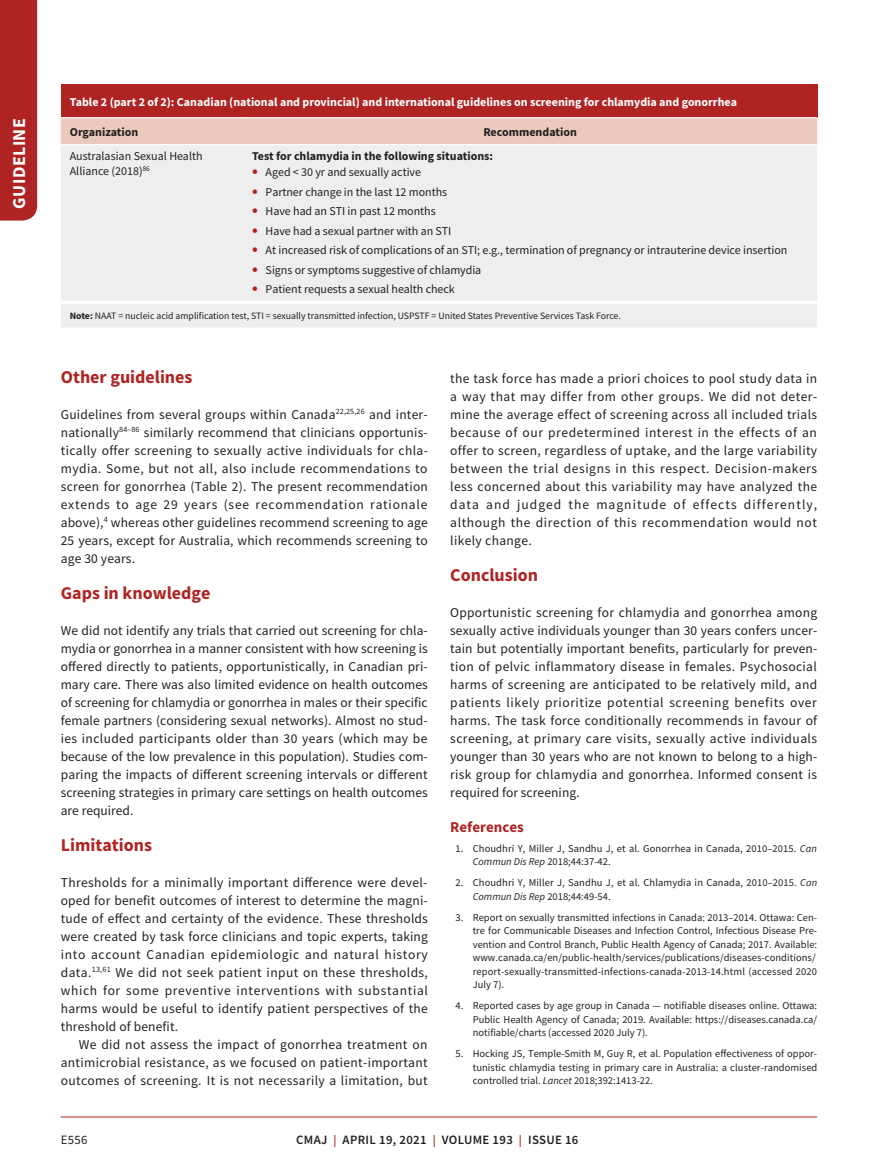
<style>
.page{position:relative;width:878px;height:1175px;background:#fff}
.page>*{position:absolute;margin:0;border:0;box-sizing:border-box;transform-origin:0 0}
.t1{font:700 18px "Source Sans Pro";color:#af2423}
.t2{font:700 18px "Source Sans Pro";letter-spacing:.025em;color:#fff}
.t3{font:700 15px "Source Sans Pro";color:#af2423}
.t4{font:13.5px/18px "Source Sans Pro";letter-spacing:.015em;color:#231f20;text-align:justify}
.t5{font:600 12.75px "Source Sans Pro";letter-spacing:.025em;color:#231f20}
.t6{font:12.75px "Source Sans Pro";color:#231f20}
.t7{font:12px/15px "Source Sans Pro";letter-spacing:-.005em;color:#231f20}
.t8{font:700 12px "Source Sans Pro";color:#fff}
.t9{font:700 12px "Source Sans Pro";color:#231f20}
.t10{font:10.5px/13.5px "Source Sans Pro";color:#231f20}
.t11{font:9.75px "Source Sans Pro";color:#231f20}
.s1{font-weight:700;font-size:16.5px;color:#af2423}
.s2{font-weight:700}
.s3{font-style:italic}
.s4{font-size:12px;color:#af2423}
</style>
<div class="page">
<div style="left:0;top:0;width:37px;height:220px;background:#af2423"></div>
<hr style="left:61px;top:1116px;width:756px;height:1px;background:#af2423">
<div style="left:61px;top:85px;width:756px;height:33px;background:#af2423"></div>
<div style="left:61px;top:118px;width:756px;height:26px;background:#ebcabd"></div>
<div style="left:61px;top:145px;width:756px;height:182px;background:#eeeeef"></div>
<hr style="left:61px;top:117px;width:182px;height:1px;background:#fff">
<hr style="left:243px;top:117px;width:574px;height:1px;background:#fff">
<hr style="left:61px;top:301px;width:182px;height:3px;background:#fff">
<hr style="left:243px;top:301px;width:574px;height:3px;background:#fff">
<h1 class="t2" style="left:7px;top:208px;width:92px;rotate:-90deg">GUIDELINE</h1>
<p class="t8" style="left:70px;top:94px;width:668px">Table 2 (part 2 of 2): Canadian (national and provincial) and international guidelines on screening for chlamydia and gonorrhea</p>
<p class="t9" style="left:70px;top:124px;width:70px">Organization</p>
<p class="t9" style="left:483px;top:124px;width:95px">Recommendation</p>
<p class="t7" style="left:70px;top:148px;width:134px">Australasian Sexual Health<br>Alliance (2018)<sup>86</sup></p>
<p class="t9" style="left:252px;top:148px;width:242px">Test for chlamydia in the following situations:</p>
<p class="t7" style="left:252px;top:165px;width:170px"><span class="s1">•</span> Aged &lt; 30 yr and sexually active</p>
<p class="t7" style="left:252px;top:184px;width:196px"><span class="s1">•</span> Partner change in the last 12 months</p>
<p class="t7" style="left:252px;top:204px;width:185px"><span class="s1">•</span> Have had an STI in past 12 months</p>
<p class="t7" style="left:252px;top:223px;width:201px"><span class="s1">•</span> Have had a sexual partner with an STI</p>
<p class="t7" style="left:252px;top:243px;width:537px"><span class="s1">•</span> At increased risk of complications of an STI; e.g., termination of pregnancy or intrauterine device insertion</p>
<p class="t7" style="left:252px;top:262px;width:231px"><span class="s1">•</span> Signs or symptoms suggestive of chlamydia</p>
<p class="t7" style="left:252px;top:282px;width:204px"><span class="s1">•</span> Patient requests a sexual health check</p>
<p class="t11" style="left:70px;top:309px;width:552px"><span class="s2">Note:</span> NAAT = nucleic acid amplification test, STI = sexually transmitted infection, USPSTF = United States Preventive Services Task Force.</p>
<h1 class="t1" style="left:61px;top:364px;width:133px">Other guidelines</h1>
<p class="t4" style="left:61px;top:405px;width:368px">Guidelines from several groups within Canada<sup>22,25,26</sup> and inter&shy;nationally<sup>84–86</sup> similarly recommend that clinicians opportunis&shy;tically offer screening to sexually active individuals for chla&shy;mydia. Some, but not all, also include recommendations to screen for gonorrhea (Table 2). The present recommendation extends to age 29 years (see recommendation rationale above),<sup>4</sup> whereas other guidelines recommend screening to age 25 years, except for Australia, which recommends screening to age 30 years.</p>
<h1 class="t1" style="left:61px;top:580px;width:151px">Gaps in knowledge</h1>
<p class="t4" style="left:61px;top:621px;width:368px">We did not identify any trials that carried out screening for chla&shy;mydia or gonorrhea in a manner consistent with how screening is offered directly to patients, opportunistically, in Canadian pri&shy;mary care. There was also limited evidence on health outcomes of screening for chlamydia or gonorrhea in males or their specific female partners (considering sexual networks). Almost no stud&shy;ies included participants older than 30 years (which may be because of the low prevalence in this population). Studies com&shy;paring the impacts of different screening intervals or different screening strategies in primary care settings on health outcomes are required.</p>
<h1 class="t1" style="left:61px;top:832px;width:93px">Limitations</h1>
<p class="t4" style="left:61px;top:873px;width:368px">Thresholds for a minimally important difference were devel&shy;oped for benefit outcomes of interest to determine the magni&shy;tude of effect and certainty of the evidence. These thresholds were created by task force clinicians and topic experts, taking into account Canadian epidemiologic and natural history data.<sup>13,61</sup> We did not seek patient input on these thresholds, which for some preventive interventions with substantial harms would be useful to identify patient perspectives of the threshold of benefit.</p>
<p class="t4" style="left:61px;top:1035px;width:368px;text-indent:18px">We did not assess the impact of gonorrhea treatment on antimicrobial resistance, as we focused on patient-important outcomes of screening. It is not necessarily a limitation, but</p>
<p class="t4" style="left:450px;top:369px;width:368px">the task force has made a priori choices to pool study data in a way that may differ from other groups. We did not deter&shy;mine the average effect of screening across all included trials because of our predetermined interest in the effects of an offer to screen, regardless of uptake, and the large variability between the trial designs in this respect. Decision-makers less concerned about this variability may have analyzed the data and judged the magnitude of effects differently, although the direction of this recommendation would not likely change.</p>
<h1 class="t1" style="left:450px;top:562px;width:89px">Conclusion</h1>
<p class="t4" style="left:450px;top:603px;width:368px">Opportunistic screening for chlamydia and gonorrhea among sexually active individuals younger than 30 years confers uncer&shy;tain but potentially important benefits, particularly for preven&shy;tion of pelvic inflammatory disease in females. Psychosocial harms of screening are anticipated to be relatively mild, and patients likely prioritize potential screening benefits over harms. The task force conditionally recommends in favour of screening, at primary care visits, sexually active individuals younger than 30 years who are not known to belong to a high&shy;risk group for chlamydia and gonorrhea. Informed consent is required for screening.</p>
<p class="t3" style="left:450px;top:817px;width:75px">References</p>
<p class="t10" style="left:473px;top:841px;width:345px;text-indent:-17px">1. Choudhri Y, Miller J, Sandhu J, et al. Gonorrhea in Canada, 2010–2015. <span class="s3">Can<br>Commun Dis Rep</span> 2018;44:37-42.</p>
<p class="t10" style="left:473px;top:875px;width:346px;text-indent:-17px">2. Choudhri Y, Miller J, Sandhu J, et al. Chlamydia in Canada, 2010–2015. <span class="s3">Can<br>Commun Dis Rep</span> 2018;44:49-54.</p>
<p class="t10" style="left:473px;top:910px;width:346px;text-indent:-17px">3. Report on sexually transmitted infections in Canada: 2013–2014. Ottawa: Cen&shy;tre for Communicable Diseases and Infection Control, Infectious Disease Pre&shy;vention and Control Branch, Public Health Agency of Canada; 2017. Available: www.canada.ca/en/public-health/services/publications/diseases-conditions/ report-sexually-transmitted-infections-canada-2013-14.html (accessed 2020<br>July 7).</p>
<p class="t10" style="left:473px;top:998px;width:346px;text-align:justify;text-indent:-17px">4. Reported cases by age group in Canada — notifiable diseases online. Ottawa:<br>Public Health Agency of Canada; 2019. Available: https://diseases.canada.ca/ notifiable/charts (accessed 2020 July 7).</p>
<p class="t10" style="left:473px;top:1046px;width:346px;text-align:justify;text-indent:-17px">5. Hocking JS, Temple-Smith M, Guy R, et al. Population effectiveness of oppor&shy;tunistic chlamydia testing in primary care in Australia: a cluster-randomised controlled trial. <span class="s3">Lancet</span> 2018;392:1413-22.</p>
<p class="t6" style="left:61px;top:1132px;width:28px">E556</p>
<p class="t5" style="left:296px;top:1131px;width:284px">CMAJ <span class="s4">|</span> APRIL 19, 2021 <span class="s4">|</span> VOLUME 193 <span class="s4">|</span> ISSUE 16</p>
</div>
